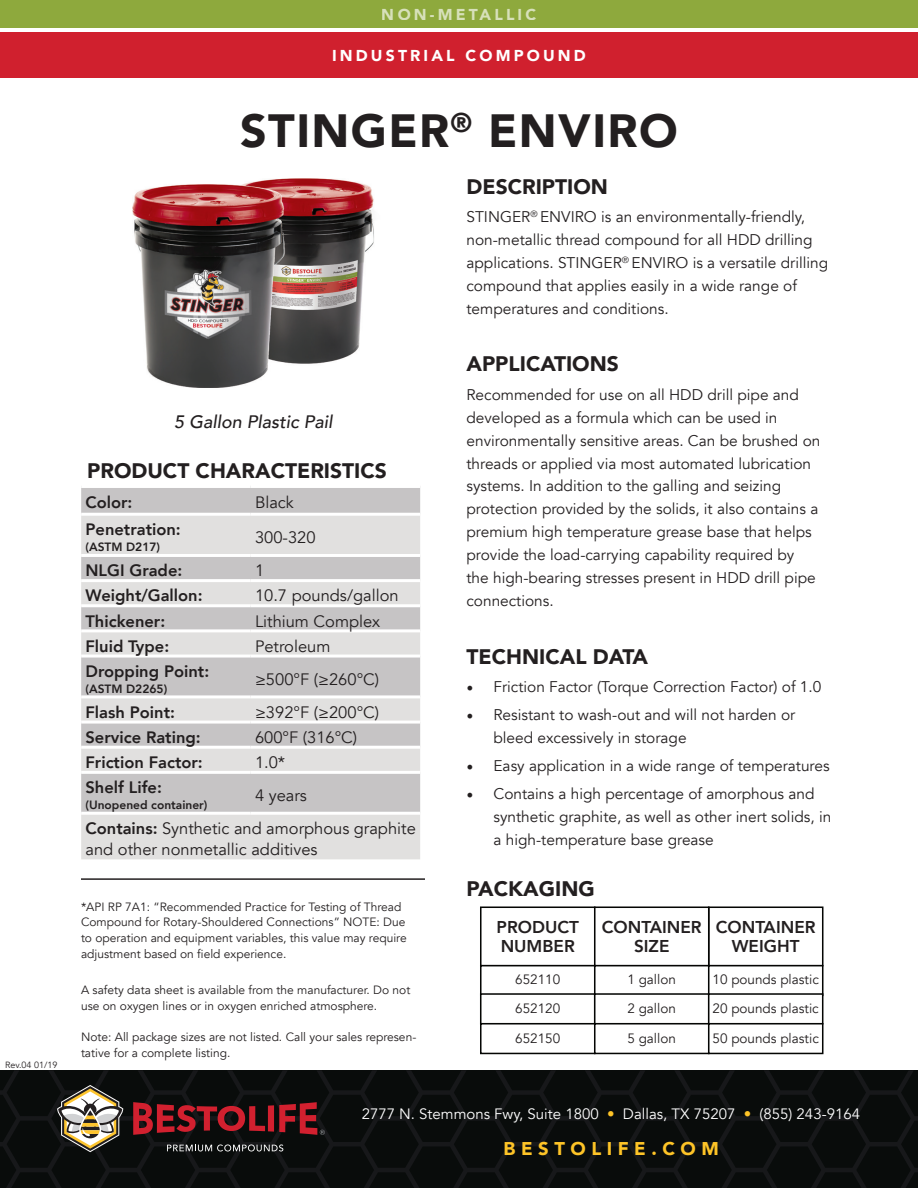
<style>
.page{position:relative;width:918px;height:1188px;background:#fff}
.page>*{position:absolute;margin:0;border:0;box-sizing:border-box;transform-origin:0 0}
.t1{font:900 46.5px "Avenir";letter-spacing:.03em;color:#231f20}
.t2{font:900 21px "Avenir";color:#231f20}
.t3{font:900 18.45px "Avenir";letter-spacing:.3em;color:#fec427}
.t4{font:italic 500 18px "Avenir";color:#231f20}
.t5{font:800 17.1px/19.5px "Avenir";color:#231f20;text-align:center}
.t6{font:16.5px/21px "Avenir";color:#231f20}
.t7{font:800 16.5px "Avenir";color:#231f20}
.t8{font:900 15.75px "Avenir";letter-spacing:.2em;color:#fff}
.t9{font:15.45px/23px "Avenir";color:#231f20}
.t10{font:15px "Avenir";color:#fff}
.t11{font:13.5px "Avenir";color:#231f20}
.t12{font:12px/15.8px "Avenir";color:#231f20}
.t13{font:800 12px "Avenir";color:#231f20}
.t14{font:9px "Avenir";color:#231f20}
.s1{font-weight:800}
.s2{font-family:"Minion Pro";font-size:18px}
.s3{color:#fec427}
</style>
<div class="page">
<svg style="left:0;top:1070px;width:918px;height:118px;background:#0b0d0d"></svg>
<svg style="left:167px;top:1144px;width:116px;height:7px"></svg>
<svg style="left:57px;top:1085px;width:66px;height:67px"></svg>
<svg style="left:133px;top:1102px;width:192px;height:33px;background:#61151c"></svg>
<img style="left:132px;top:178px;width:242px;height:209px">
<div style="left:0;top:0;width:918px;height:28px;background:#8ea93d"></div>
<hr style="left:81px;top:878px;width:344px;height:2px;background:#231f20">
<div style="left:81px;top:488px;width:339px;height:25px;background:#c6c4c5"></div>
<svg style="left:81px;top:516px;width:339px;height:343px;background:#d5d3d3"></svg>
<hr style="left:81px;top:554px;width:170px;height:3px;background:#fff">
<hr style="left:251px;top:554px;width:169px;height:3px;background:#fff">
<hr style="left:81px;top:579px;width:170px;height:3px;background:#fff">
<hr style="left:251px;top:579px;width:169px;height:3px;background:#fff">
<hr style="left:81px;top:604px;width:170px;height:3px;background:#fff">
<hr style="left:251px;top:604px;width:169px;height:3px;background:#fff">
<hr style="left:81px;top:629px;width:170px;height:3px;background:#fff">
<hr style="left:251px;top:629px;width:169px;height:3px;background:#fff">
<hr style="left:81px;top:655px;width:170px;height:3px;background:#fff">
<hr style="left:251px;top:655px;width:169px;height:3px;background:#fff">
<hr style="left:81px;top:695px;width:170px;height:3px;background:#fff">
<hr style="left:251px;top:695px;width:169px;height:3px;background:#fff">
<hr style="left:81px;top:721px;width:170px;height:3px;background:#fff">
<hr style="left:251px;top:721px;width:169px;height:3px;background:#fff">
<hr style="left:81px;top:746px;width:170px;height:3px;background:#fff">
<hr style="left:251px;top:746px;width:169px;height:3px;background:#fff">
<hr style="left:81px;top:771px;width:170px;height:3px;background:#fff">
<hr style="left:251px;top:771px;width:169px;height:3px;background:#fff">
<hr style="left:81px;top:812px;width:170px;height:3px;background:#fff">
<hr style="left:251px;top:812px;width:169px;height:3px;background:#fff">
<div style="left:0;top:32px;width:918px;height:46px;background:#d0202e"></div>
<div style="left:708px;top:906px;width:115px;height:60px;background:#fff;border:2px solid #040503"></div>
<div style="left:480px;top:906px;width:116px;height:60px;background:#fff;border:2px solid #040503"></div>
<div style="left:594px;top:906px;width:116px;height:60px;background:#fff;border:2px solid #040503"></div>
<div style="left:480px;top:965px;width:116px;height:31px;background:#fff;border:2px solid #040503"></div>
<div style="left:594px;top:965px;width:116px;height:31px;background:#fff;border:2px solid #040503"></div>
<div style="left:708px;top:965px;width:115px;height:31px;background:#fff;border:2px solid #040503"></div>
<div style="left:480px;top:993px;width:115px;height:31px;background:#fff;border:2px solid #040503"></div>
<div style="left:594px;top:993px;width:115px;height:31px;background:#fff;border:2px solid #040503"></div>
<div style="left:708px;top:993px;width:115px;height:31px;background:#fff;border:2px solid #040503"></div>
<div style="left:480px;top:1023px;width:116px;height:31px;background:#fff;border:2px solid #040503"></div>
<div style="left:594px;top:1023px;width:116px;height:31px;background:#fff;border:2px solid #040503"></div>
<div style="left:708px;top:1023px;width:115px;height:31px;background:#fff;border:2px solid #040503"></div>
<p class="t14" style="left:5px;top:1060px;width:54px">Rev.04 01/19</p>
<p class="t8" style="left:382px;top:1px;width:156px">NON-METALLIC</p>
<p class="t8" style="left:332px;top:42px;width:255px">INDUSTRIAL COMPOUND</p>
<p class="t1" style="left:240px;top:91px;width:439px">STINGER<sup>®</sup> ENVIRO</p>
<p class="t4" style="left:174px;top:411px;width:160px">5 Gallon Plastic Pail</p>
<p class="t2" style="left:87px;top:453px;width:301px">PRODUCT CHARACTERISTICS</p>
<p class="t7" style="left:86px;top:490px;width:49px">Color:</p>
<p class="t6" style="left:255px;top:492px;width:40px">Black</p>
<p class="t7" style="left:86px;top:517px;width:97px">Penetration:</p>
<p class="t13" style="left:86px;top:537px;width:76px">(ASTM D217)</p>
<p class="t6" style="left:255px;top:527px;width:62px">300-320</p>
<p class="t7" style="left:86px;top:558px;width:98px">NLGI Grade:</p>
<p class="t6" style="left:255px;top:560px;width:11px">1</p>
<p class="t7" style="left:86px;top:583px;width:119px">Weight/Gallon:</p>
<p class="t6" style="left:255px;top:586px;width:145px">10.7 pounds/gallon</p>
<p class="t7" style="left:86px;top:608px;width:81px">Thickener:</p>
<p class="t6" style="left:255px;top:611px;width:127px">Lithium Complex</p>
<p class="t7" style="left:86px;top:633px;width:85px">Fluid Type:</p>
<p class="t6" style="left:255px;top:636px;width:77px">Petroleum</p>
<p class="t7" style="left:86px;top:658px;width:125px">Dropping Point:</p>
<p class="t13" style="left:86px;top:679px;width:83px">(ASTM D2265)</p>
<p class="t6" style="left:255px;top:669px;width:126px">≥500°F (≥260°C)</p>
<p class="t7" style="left:86px;top:699px;width:91px">Flash Point:</p>
<p class="t6" style="left:255px;top:702px;width:126px">≥392°F (≥200°C)</p>
<p class="t7" style="left:86px;top:724px;width:117px">Service Rating:</p>
<p class="t6" style="left:255px;top:727px;width:104px">600°F (316°C)</p>
<p class="t7" style="left:86px;top:749px;width:119px">Friction Factor:</p>
<p class="t6" style="left:255px;top:752px;width:32px">1.0*</p>
<p class="t7" style="left:86px;top:775px;width:78px">Shelf Life:</p>
<p class="t13" style="left:86px;top:795px;width:123px">(Unopened container)</p>
<p class="t6" style="left:255px;top:785px;width:53px">4 years</p>
<p class="t6" style="left:86px;top:818px;width:332px"><span class="s1">Contains:</span> Synthetic and amorphous graphite and other nonmetallic additives</p>
<p class="t12" style="left:81px;top:899px;width:327px">*API RP 7A1: “Recommended Practice for Testing of Thread Compound for Rotary-Shouldered Connections” NOTE: Due to operation and equipment variables, this value may require adjustment based on field experience.</p>
<p class="t12" style="left:81px;top:982px;width:331px">A safety data sheet is available from the manufacturer. Do not use on oxygen lines or in oxygen enriched atmosphere.</p>
<p class="t12" style="left:81px;top:1029px;width:337px">Note: All package sizes are not listed. Call your sales represen&shy;tative for a complete listing.</p>
<p class="t2" style="left:466px;top:169px;width:143px">DESCRIPTION</p>
<p class="t9" style="left:466px;top:206px;width:363px">STINGER<sup>®</sup> ENVIRO is an environmentally-friendly, non-metallic thread compound for all HDD drilling applications. STINGER<sup>®</sup> ENVIRO is a versatile drilling compound that applies easily in a wide range of temperatures and conditions.</p>
<p class="t2" style="left:466px;top:346px;width:154px">APPLICATIONS</p>
<p class="t9" style="left:466px;top:383px;width:355px">Recommended for use on all HDD drill pipe and developed as a formula which can be used in environmentally sensitive areas. Can be brushed on threads or applied via most automated lubrication systems. In addition to the galling and seizing protection provided by the solids, it also contains a premium high temperature grease base that helps provide the load-carrying capability required by the high-bearing stresses present in HDD drill pipe connections.</p>
<p class="t2" style="left:466px;top:638px;width:183px">TECHNICAL DATA</p>
<p class="t9" style="left:466px;top:675px;width:356px"><span class="s2">•</span> Friction Factor (Torque Correction Factor) of 1.0</p>
<p class="t9" style="left:494px;top:704px;width:303px;text-indent:-27px"><span class="s2">•</span> Resistant to wash-out and will not harden or bleed excessively in storage</p>
<p class="t9" style="left:466px;top:755px;width:365px"><span class="s2">•</span> Easy application in a wide range of temperatures</p>
<p class="t9" style="left:494px;top:783px;width:339px;text-indent:-27px"><span class="s2">•</span> Contains a high percentage of amorphous and synthetic graphite, as well as other inert solids, in a high-temperature base grease</p>
<p class="t2" style="left:466px;top:871px;width:130px">PACKAGING</p>
<p class="t5" style="left:497px;top:917px;width:84px;text-align:left">PRODUCT<br>NUMBER</p>
<p class="t5" style="left:602px;top:917px;width:101px">CONTAINER<br>SIZE</p>
<p class="t5" style="left:716px;top:917px;width:101px">CONTAINER<br>WEIGHT</p>
<p class="t11" style="left:515px;top:972px;width:47px">652110</p>
<p class="t11" style="left:627px;top:972px;width:50px">1 gallon</p>
<p class="t11" style="left:713px;top:972px;width:108px">10 pounds plastic</p>
<p class="t11" style="left:515px;top:1000px;width:47px">652120</p>
<p class="t11" style="left:627px;top:1000px;width:50px">2 gallon</p>
<p class="t11" style="left:713px;top:1000px;width:108px">20 pounds plastic</p>
<p class="t11" style="left:515px;top:1030px;width:47px">652150</p>
<p class="t11" style="left:627px;top:1030px;width:50px">5 gallon</p>
<p class="t11" style="left:713px;top:1030px;width:108px">50 pounds plastic</p>
<p class="t10" style="left:362px;top:1105px;width:500px">2777 N. Stemmons Fwy, Suite 1800 <span class="s3">•</span> Dallas, TX 75207 <span class="s3">•</span> (855) 243-9164</p>
<p class="t3" style="left:504px;top:1133px;width:217px">BESTOLIFE.COM</p>
</div>
